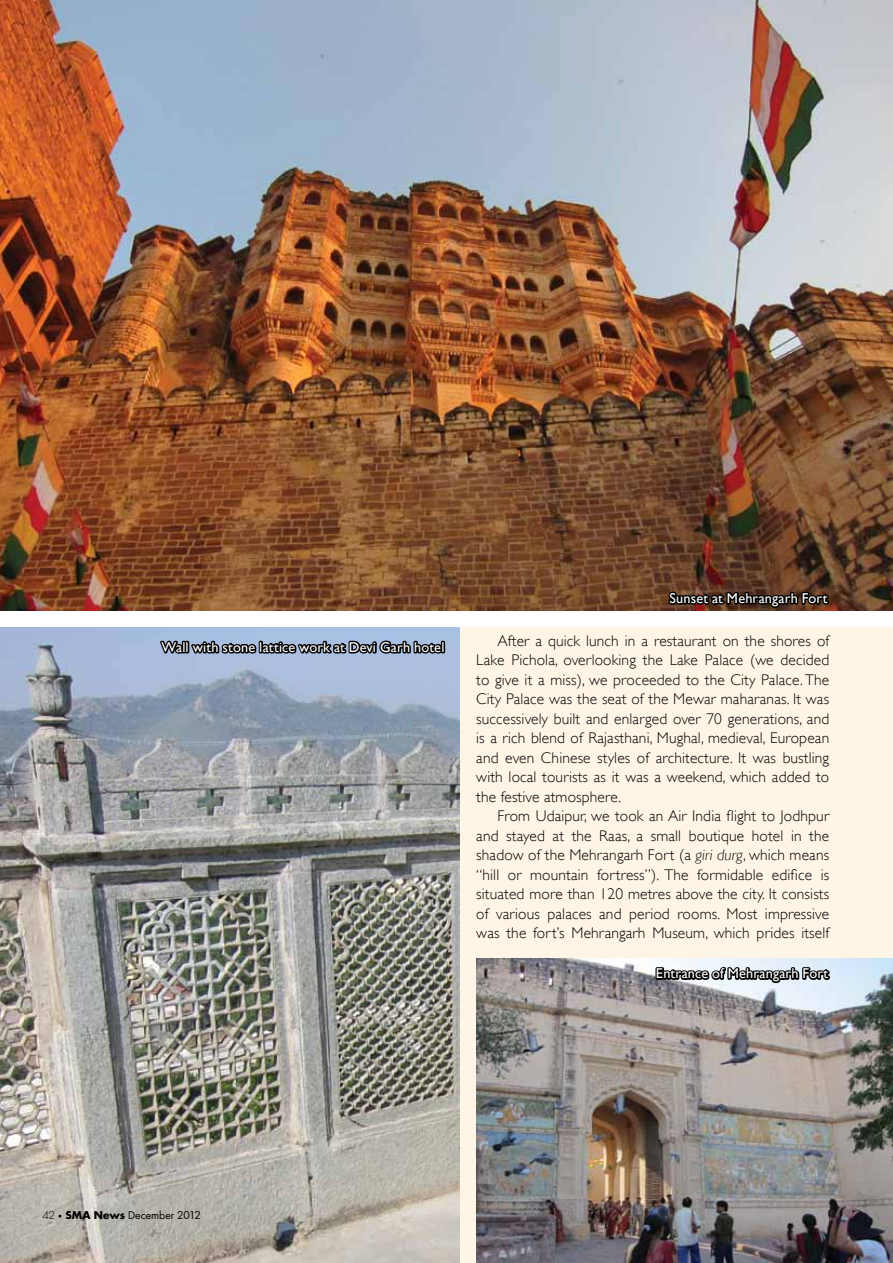
<style>
.page{position:relative;width:893px;height:1263px;background:#fff}
.page>*{position:absolute;margin:0;border:0;box-sizing:border-box;transform-origin:0 0}
.t1{font:300 15.45px/19.5px "Gill Sans";letter-spacing:.01em;color:#000;text-align:justify}
.t2{font:14.25px "Gill Sans";letter-spacing:.01em;color:#fff}
.t3{font:10.5px "Futura";color:#000}
.s1{font-style:italic}
.s2{font-weight:300}
.s3{font-weight:300;font-size:7.5px}
.s4{font-weight:700}
</style>
<div class="page">
<div style="left:0;top:628px;width:893px;height:635px;background:#fff5e7"></div>
<img style="left:0;top:628px;width:459px;height:635px">
<img style="left:0;top:0;width:893px;height:611px">
<img style="left:476px;top:959px;width:417px;height:304px">
<svg style="left:666px;top:587px;width:164px;height:23px;background:#3c2417"></svg>
<svg style="left:157px;top:636px;width:287px;height:22px;background:#667387"></svg>
<div style="left:441px;top:641px;width:4px;height:12px;border:3px solid #000"></div>
<svg style="left:654px;top:962px;width:177px;height:23px;background:#8a8f94"></svg>
<p class="t2" style="left:162px;top:639px;width:284px">Wall with stone lattice work at Devi Garh hotel</p>
<p class="t2" style="left:669px;top:590px;width:160px">Sunset at Mehrangarh Fort</p>
<p class="t1" style="left:476px;top:631px;width:355px;text-indent:21px">After a quick lunch in a restaurant on the shores of Lake Pichola, overlooking the Lake Palace (we decided to give it a miss), we proceeded to the City Palace. The City Palace was the seat of the Mewar maharanas. It was successively built and enlarged over 70 generations, and is a rich blend of Rajasthani, Mughal, medieval, European and even Chinese styles of architecture. It was bustling with local tourists as it was a weekend, which added to the festive atmosphere.</p>
<p class="t1" style="left:476px;top:806px;width:354px;text-indent:21px">From Udaipur, we took an Air India flight to Jodhpur and stayed at the Raas, a small boutique hotel in the shadow of the Mehrangarh Fort (a <span class="s1">giri durg</span>, which means “hill or mountain fortress”). The formidable edifice is situated more than 120 metres above the city. It consists of various palaces and period rooms. Most impressive was the fort’s Mehrangarh Museum, which prides itself</p>
<p class="t2" style="left:656px;top:965px;width:174px">Entrance of Mehrangarh Fort</p>
<p class="t3" style="left:43px;top:1208px;width:160px"><span class="s2">42</span> <span class="s3">•</span> <span class="s4">SMA News</span> December 2012</p>
</div>
